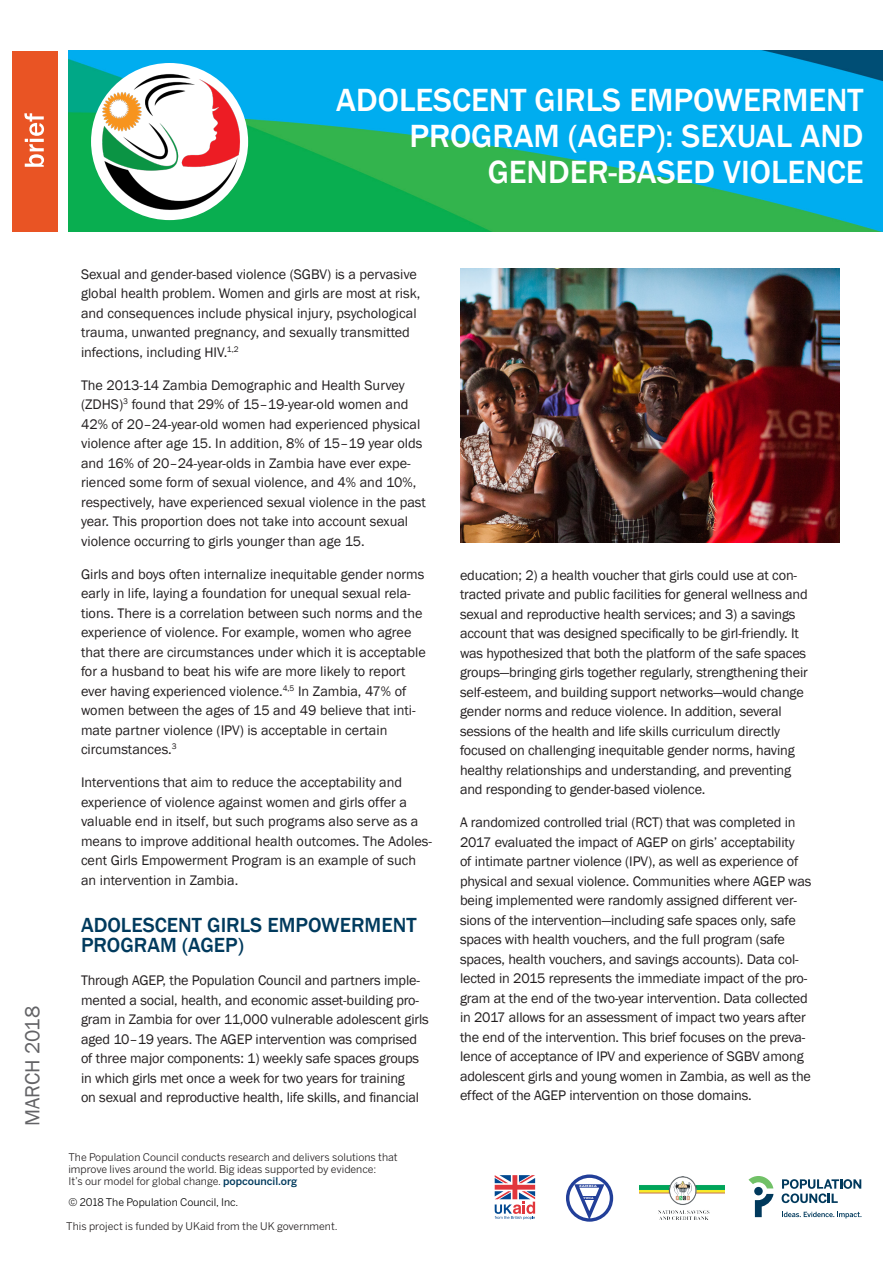
<style>
.page{position:relative;width:893px;height:1263px;background:#fff}
.page>*{position:absolute;margin:0;border:0;box-sizing:border-box;transform-origin:0 0}
.t1{font:500 33px/36px "Franklin Gothic";color:#fff;text-align:right}
.t2{font:500 21px/20.2px "Franklin Gothic";color:#003a5d}
.t3{font:21px "Franklin Gothic";color:#636366}
.t4{font:14.25px/19.5px "Franklin Gothic";letter-spacing:-.01em;color:#231f20}
.t5{font:10.5px "Benton Sans";color:#231f20}
.t6{font:10.5px "Benton Sans";color:#000}
.t7{font:700 3px "Officina Serif";color:#fff;scale:1.73 1}
.t8{font:700 3px "Officina Serif";color:#fff;scale:1.32 1}
.s1{font-weight:500;color:#003a5d}
</style>
<div class="page">
<img style="left:68px;top:50px;width:814px;height:182px">
<div style="left:12px;top:51px;width:46px;height:180px;background:#e95424"></div>
<svg style="left:24px;top:113px;width:20px;height:54px"></svg>
<svg style="left:566px;top:1174px;width:47px;height:48px"></svg>
<img style="left:639px;top:1176px;width:86px;height:43px">
<svg style="left:495px;top:1175px;width:40px;height:45px"></svg>
<svg style="left:782px;top:1179px;width:79px;height:24px"></svg>
<div style="left:754px;top:1187px;width:9px;height:8px;background:#00395c;border-radius:50%"></div>
<svg style="left:755px;top:1194px;width:18px;height:23px"></svg>
<svg style="left:748px;top:1176px;width:25px;height:12px"></svg>
<svg style="left:782px;top:1212px;width:79px;height:6px"></svg>
<img style="left:80px;top:50px;width:162px;height:182px">
<img style="left:460px;top:268px;width:379px;height:275px">
<p class="t1" style="left:336px;top:82px;width:529px">ADOLESCENT GIRLS EMPOWERMENT<br>PROGRAM (AGEP): SEXUAL AND<br>GENDER-BASED VIOLENCE</p>
<p class="t3" style="left:20px;top:1126px;width:122px;rotate:-90deg">MARCH 2018</p>
<p class="t4" style="left:81px;top:264px;width:341px">Sexual and gender-based violence (SGBV) is a pervasive global health problem. Women and girls are most at risk, and consequences include physical injury, psychological trauma, unwanted pregnancy, and sexually transmitted infections, including HIV.<sup>1,2</sup></p>
<p class="t4" style="left:81px;top:375px;width:346px">The 2013-14 Zambia Demographic and Health Survey (ZDHS)<sup>3</sup> found that 29% of 15–19-year-old women and 42% of 20–24-year-old women had experienced physical violence after age 15. In addition, 8% of 15–19 year olds and 16% of 20–24-year-olds in Zambia have ever expe&shy;rienced some form of sexual violence, and 4% and 10%, respectively, have experienced sexual violence in the past year. This proportion does not take into account sexual violence occurring to girls younger than age 15.</p>
<p class="t4" style="left:81px;top:564px;width:346px">Girls and boys often internalize inequitable gender norms early in life, laying a foundation for unequal sexual rela&shy;tions. There is a correlation between such norms and the experience of violence. For example, women who agree that there are circumstances under which it is acceptable for a husband to beat his wife are more likely to report ever having experienced violence.<sup>4,5</sup> In Zambia, 47% of women between the ages of 15 and 49 believe that inti&shy;mate partner violence (IPV) is acceptable in certain circumstances.<sup>3</sup></p>
<p class="t4" style="left:81px;top:773px;width:352px">Interventions that aim to reduce the acceptability and experience of violence against women and girls offer a valuable end in itself, but such programs also serve as a means to improve additional health outcomes. The Adoles&shy;cent Girls Empowerment Program is an example of such an intervention in Zambia.</p>
<p class="t2" style="left:81px;top:915px;width:337px">ADOLESCENT GIRLS EMPOWERMENT<br>PROGRAM (AGEP)</p>
<p class="t4" style="left:81px;top:971px;width:349px">Through AGEP, the Population Council and partners imple&shy;mented a social, health, and economic asset-building pro&shy;gram in Zambia for over 11,000 vulnerable adolescent girls aged 10–19 years. The AGEP intervention was comprised of three major components: 1) weekly safe spaces groups in which girls met once a week for two years for training<br>on sexual and reproductive health, life skills, and financial</p>
<p class="t5" style="left:68px;top:1151px;width:331px">The Population Council conducts research and delivers solutions that</p>
<p class="t5" style="left:68px;top:1163px;width:309px">improve lives around the world. Big ideas supported by evidence:</p>
<p class="t5" style="left:68px;top:1175px;width:230px">It’s our model for global change. <span class="s1">popcouncil.org</span></p>
<p class="t6" style="left:68px;top:1196px;width:171px">© 2018 The Population Council, Inc.</p>
<p class="t5" style="left:66px;top:1220px;width:273px">This project is funded by UKaid from the UK government.</p>
<p class="t4" style="left:460px;top:566px;width:349px">education; 2) a health voucher that girls could use at con&shy;tracted private and public facilities for general wellness and sexual and reproductive health services; and 3) a savings account that was designed specifically to be girl-friendly. It was hypothesized that both the platform of the safe spaces groups—bringing girls together regularly, strengthening their self-esteem, and building support networks—would change gender norms and reduce violence. In addition, several sessions of the health and life skills curriculum directly focused on challenging inequitable gender norms, having healthy relationships and understanding, and preventing and responding to gender-based violence.</p>
<p class="t4" style="left:460px;top:813px;width:353px">A randomized controlled trial (RCT) that was completed in 2017 evaluated the impact of AGEP on girls’ acceptability<br>of intimate partner violence (IPV), as well as experience of physical and sexual violence. Communities where AGEP was being implemented were randomly assigned different ver&shy;sions of the intervention—including safe spaces only, safe spaces with health vouchers, and the full program (safe spaces, health vouchers, and savings accounts). Data col&shy;lected in 2015 represents the immediate impact of the pro&shy;gram at the end of the two-year intervention. Data collected in 2017 allows for an assessment of impact two years after the end of the intervention. This brief focuses on the preva&shy;lence of acceptance of IPV and experience of SGBV among adolescent girls and young women in Zambia, as well as the effect of the AGEP intervention on those domains.</p>
<p class="t7" style="left:579px;top:1184px;width:12px">ZAMBIA</p>
<p class="t8" style="left:583px;top:1196px;width:9px">YWCA</p>
</div>
